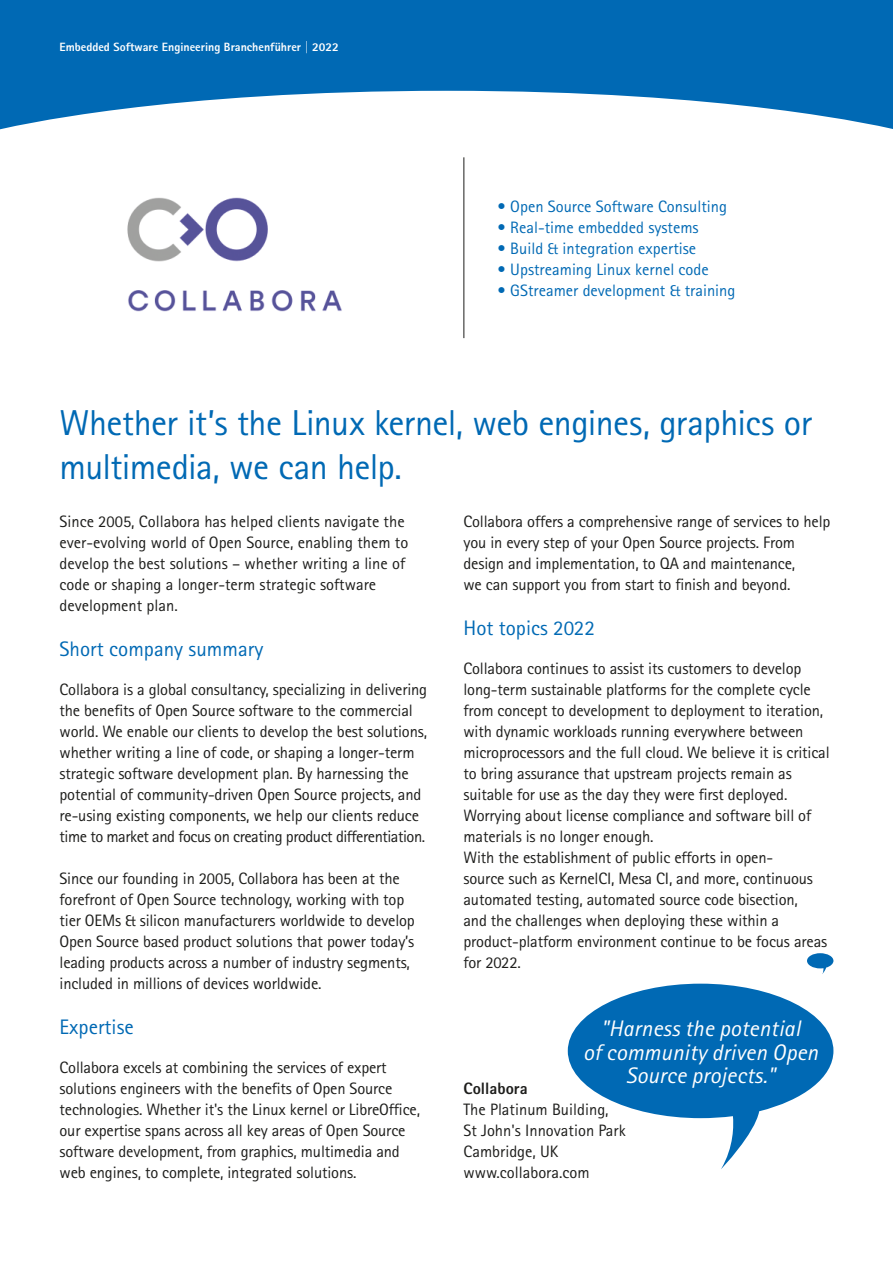
<style>
.page{position:relative;width:893px;height:1263px;background:#fff}
.page>*{position:absolute;margin:0;border:0;box-sizing:border-box;transform-origin:0 0}
.t1{font:36px/43.5px "Rotis Sans Serif Std";letter-spacing:-.02em;color:#0069b4}
.t2{font:italic 22.5px/23.2px "Rotis Sans Serif Std";letter-spacing:.01em;color:#fff;text-align:center}
.t3{font:21px "Rotis Sans Serif Std";color:#0069b4}
.t4{font:16.5px/21px "Rotis Sans Serif Std";letter-spacing:-.01em;color:#1d1d1b}
.t5{font:16.5px "Rotis Sans Serif Std";color:#0069b4}
.t6{font:800 16.5px "Rotis Sans Serif Std";color:#1d1d1b}
.t7{font:800 12px "Rotis Sans Serif Std";color:#fff}
</style>
<div class="page">
<svg style="left:0;top:0;width:893px;height:130px;fill:#0069b4"></svg>
<hr style="left:463px;top:157px;width:1px;height:181px;background:#1d1d1b">
<svg style="left:568px;top:984px;width:265px;height:185px;fill:#0069b4"></svg>
<svg style="left:807px;top:953px;width:26px;height:21px"></svg>
<img style="left:127px;top:197px;width:215px;height:115px">
<p class="t7" style="left:60px;top:39px;width:281px">Embedded Software Engineering Branchenführer | 2022</p>
<p class="t5" style="left:497px;top:197px;width:231px">• Open Source Software Consulting</p>
<p class="t5" style="left:497px;top:218px;width:203px">• Real-time embedded systems</p>
<p class="t5" style="left:497px;top:239px;width:200px">• Build &amp; integration expertise</p>
<p class="t5" style="left:497px;top:260px;width:213px">• Upstreaming Linux kernel code</p>
<p class="t5" style="left:497px;top:281px;width:239px">• GStreamer development &amp; training</p>
<h1 class="t1" style="left:60px;top:401px;width:754px">Whether it’s the Linux kernel, web engines, graphics or multimedia, we can help.</h1>
<p class="t4" style="left:60px;top:511px;width:350px">Since 2005, Collabora has helped clients navigate the ever-evolving world of Open Source, enabling them to develop the best solutions – whether writing a line of code or shaping a longer-term strategic software development plan.</p>
<p class="t3" style="left:60px;top:637px;width:205px">Short company summary</p>
<p class="t4" style="left:60px;top:679px;width:369px">Collabora is a global consultancy, specializing in delivering the benefits of Open Source software to the commercial world. We enable our clients to develop the best solutions, whether writing a line of code, or shaping a longer-term strategic software development plan. By harnessing the potential of community-driven Open Source projects, and re-using existing components, we help our clients reduce time to market and focus on creating product differentiation.</p>
<p class="t4" style="left:60px;top:868px;width:357px">Since our founding in 2005, Collabora has been at the forefront of Open Source technology, working with top tier OEMs &amp; silicon manufacturers worldwide to develop Open Source based product solutions that power today’s leading products across a number of industry segments, included in millions of devices worldwide.</p>
<p class="t3" style="left:60px;top:1015px;width:76px">Expertise</p>
<p class="t4" style="left:60px;top:1057px;width:362px">Collabora excels at combining the services of expert solutions engineers with the benefits of Open Source technologies. Whether it's the Linux kernel or LibreOffice, our expertise spans across all key areas of Open Source software development, from graphics, multimedia and web engines, to complete, integrated solutions.</p>
<p class="t4" style="left:463px;top:511px;width:368px">Collabora offers a comprehensive range of services to help you in every step of your Open Source projects. From design and implementation, to QA and maintenance,<br>we can support you from start to finish and beyond.</p>
<p class="t3" style="left:463px;top:616px;width:133px">Hot topics 2022</p>
<p class="t4" style="left:463px;top:658px;width:368px">Collabora continues to assist its customers to develop long-term sustainable platforms for the complete cycle from concept to development to deployment to iteration, with dynamic workloads running everywhere between microprocessors and the full cloud. We believe it is critical to bring assurance that upstream projects remain as suitable for use as the day they were first deployed.<br>Worrying about license compliance and software bill of materials is no longer enough.<br>With the establishment of public efforts in open-<br>source such as KernelCI, Mesa CI, and more, continuous automated testing, automated source code bisection,<br>and the challenges when deploying these within a product-platform environment continue to be focus areas for 2022.</p>
<h2 class="t2" style="left:583px;top:1017px;width:237px">"Harness the potential<br>of community driven Open<br>Source projects."</h2>
<p class="t6" style="left:463px;top:1078px;width:66px">Collabora</p>
<p class="t4" style="left:463px;top:1099px;width:164px">The Platinum Building,<br>St John's Innovation Park<br>Cambridge, UK www.collabora.com</p>
</div>
